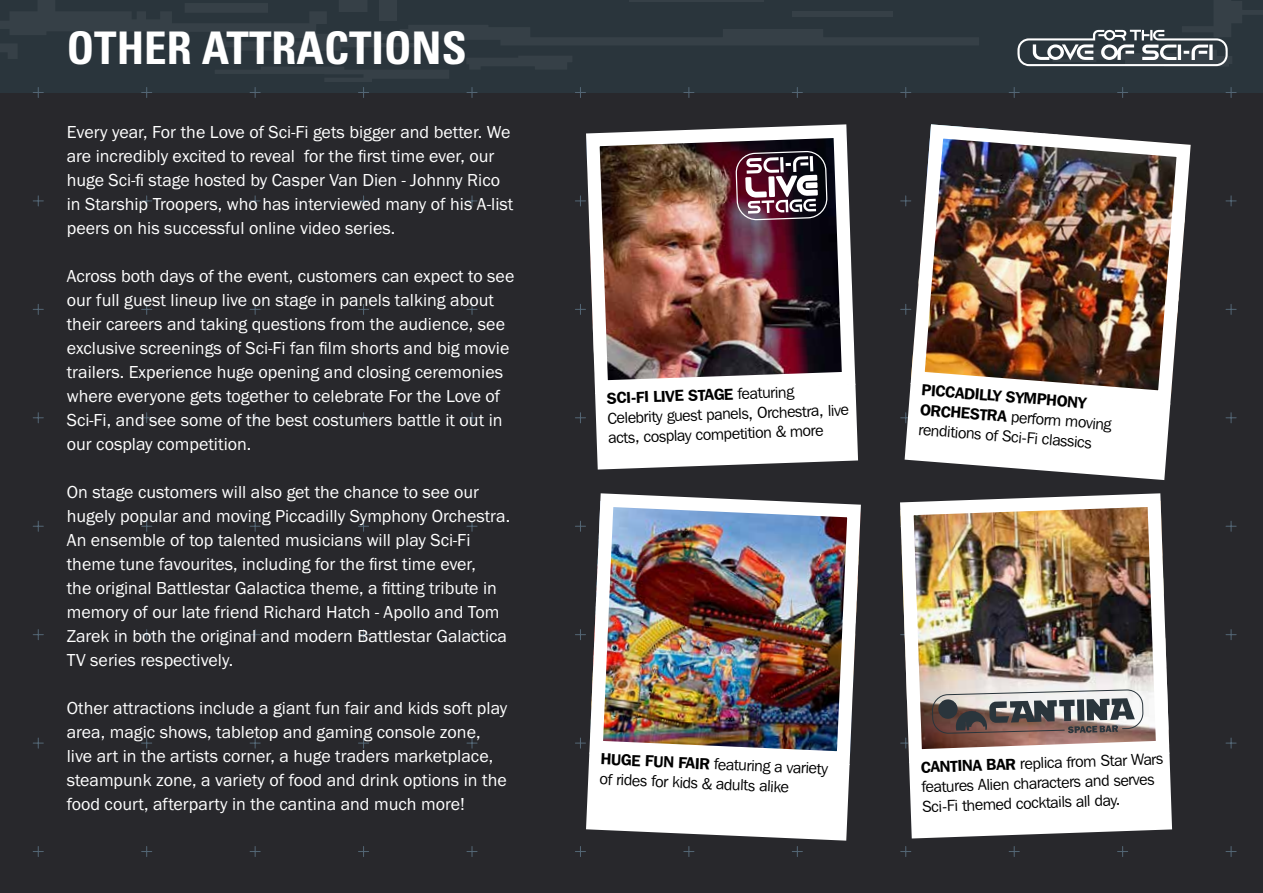
<style>
.page{position:relative;width:1263px;height:893px;background:#fff}
.page>*{position:absolute;margin:0;border:0;box-sizing:border-box;transform-origin:0 0}
.t1{font:700 condensed 45px "Univers";color:#fff}
.t2{font:18px/24px "Franklin Got ITC";color:#fff}
.t3{font:15.9px/19.8px "Franklin Gothic IT Cby BT";color:#000}
.s1{font-weight:600}
</style>
<div class="page">
<div style="left:1px;top:0;width:1262px;height:893px;background:#28282c"></div>
<div style="left:0;top:0;width:1262px;height:93px;background:#2a353c"></div>
<svg style="left:0;top:51px;width:17px;height:8px"></svg>
<svg style="left:0;top:0;width:979px;height:51px"></svg>
<div style="left:792px;top:11px;width:100px;height:6px;background:#364047"></div>
<hr style="left:629px;top:0;width:135px;height:2px;background:#fff">
<svg style="left:185px;top:3px;width:83px;height:10px"></svg>
<svg style="left:467px;top:56px;width:105px;height:13px"></svg>
<svg style="left:33px;top:846px;width:10px;height:11px"></svg>
<svg style="left:142px;top:846px;width:10px;height:11px"></svg>
<svg style="left:250px;top:846px;width:10px;height:11px"></svg>
<svg style="left:358px;top:846px;width:11px;height:11px"></svg>
<svg style="left:467px;top:846px;width:10px;height:11px"></svg>
<svg style="left:901px;top:846px;width:10px;height:11px"></svg>
<svg style="left:1009px;top:846px;width:10px;height:11px"></svg>
<svg style="left:1117px;top:846px;width:11px;height:11px"></svg>
<svg style="left:1226px;top:846px;width:10px;height:11px"></svg>
<svg style="left:33px;top:738px;width:10px;height:10px"></svg>
<svg style="left:142px;top:738px;width:10px;height:10px"></svg>
<svg style="left:250px;top:738px;width:10px;height:10px"></svg>
<svg style="left:358px;top:738px;width:11px;height:10px"></svg>
<svg style="left:467px;top:738px;width:10px;height:10px"></svg>
<svg style="left:1226px;top:738px;width:10px;height:10px"></svg>
<svg style="left:33px;top:630px;width:10px;height:10px"></svg>
<svg style="left:142px;top:630px;width:10px;height:10px"></svg>
<svg style="left:250px;top:630px;width:10px;height:10px"></svg>
<svg style="left:358px;top:630px;width:11px;height:10px"></svg>
<svg style="left:467px;top:630px;width:10px;height:10px"></svg>
<svg style="left:575px;top:630px;width:10px;height:10px"></svg>
<svg style="left:1226px;top:630px;width:10px;height:10px"></svg>
<svg style="left:33px;top:521px;width:10px;height:10px"></svg>
<svg style="left:142px;top:521px;width:10px;height:10px"></svg>
<svg style="left:250px;top:521px;width:10px;height:10px"></svg>
<svg style="left:358px;top:521px;width:11px;height:10px"></svg>
<svg style="left:467px;top:521px;width:10px;height:10px"></svg>
<svg style="left:575px;top:521px;width:10px;height:10px"></svg>
<svg style="left:1226px;top:521px;width:10px;height:10px"></svg>
<svg style="left:33px;top:413px;width:10px;height:10px"></svg>
<svg style="left:142px;top:413px;width:10px;height:10px"></svg>
<svg style="left:250px;top:413px;width:10px;height:10px"></svg>
<svg style="left:358px;top:413px;width:11px;height:10px"></svg>
<svg style="left:467px;top:413px;width:10px;height:10px"></svg>
<svg style="left:575px;top:413px;width:10px;height:10px"></svg>
<svg style="left:1226px;top:413px;width:10px;height:10px"></svg>
<svg style="left:33px;top:304px;width:10px;height:10px"></svg>
<svg style="left:142px;top:304px;width:10px;height:10px"></svg>
<svg style="left:250px;top:304px;width:10px;height:10px"></svg>
<svg style="left:358px;top:304px;width:11px;height:10px"></svg>
<svg style="left:467px;top:304px;width:10px;height:10px"></svg>
<svg style="left:575px;top:304px;width:10px;height:10px"></svg>
<svg style="left:901px;top:304px;width:10px;height:10px"></svg>
<svg style="left:1226px;top:304px;width:10px;height:10px"></svg>
<svg style="left:33px;top:196px;width:10px;height:10px"></svg>
<svg style="left:142px;top:196px;width:10px;height:10px"></svg>
<svg style="left:250px;top:196px;width:10px;height:10px"></svg>
<svg style="left:358px;top:196px;width:11px;height:10px"></svg>
<svg style="left:467px;top:196px;width:10px;height:10px"></svg>
<svg style="left:575px;top:196px;width:10px;height:10px"></svg>
<svg style="left:901px;top:196px;width:10px;height:10px"></svg>
<svg style="left:1226px;top:196px;width:10px;height:10px"></svg>
<svg style="left:33px;top:87px;width:10px;height:11px"></svg>
<svg style="left:142px;top:87px;width:10px;height:11px"></svg>
<svg style="left:215px;top:67px;width:234px;height:31px"></svg>
<svg style="left:467px;top:87px;width:10px;height:11px"></svg>
<svg style="left:575px;top:87px;width:10px;height:11px"></svg>
<svg style="left:684px;top:87px;width:10px;height:11px"></svg>
<svg style="left:792px;top:87px;width:10px;height:11px"></svg>
<svg style="left:901px;top:87px;width:10px;height:11px"></svg>
<svg style="left:1009px;top:87px;width:10px;height:11px"></svg>
<svg style="left:1117px;top:87px;width:11px;height:11px"></svg>
<svg style="left:1226px;top:87px;width:10px;height:11px"></svg>
<svg style="left:1017px;top:0;width:246px;height:67px"></svg>
<svg style="left:595px;top:384px;width:263px;height:86px;background:#eeeeef"></svg>
<img style="left:600px;top:139px;width:241px;height:241px">
<div style="left:586px;top:125px;width:269px;height:269px;border:13px solid #fff;border-radius:9px"></div>
<svg style="left:575px;top:738px;width:274px;height:119px"></svg>
<img style="left:604px;top:508px;width:243px;height:243px">
<div style="left:590px;top:494px;width:271px;height:271px;border:13px solid #fff;border-radius:11px"></div>
<img style="left:914px;top:508px;width:241px;height:181px">
<div style="left:900px;top:494px;width:269px;height:268px;border:13px solid #fff;border-radius:9px"></div>
<svg style="left:901px;top:383px;width:269px;height:97px"></svg>
<img style="left:911px;top:124px;width:280px;height:274px">
<div style="left:911px;top:125px;width:279px;height:279px;border:13px solid #fff;border-radius:19px"></div>
<svg style="left:901px;top:689px;width:271px;height:149px;background:#cdc8c7"></svg>
<svg style="left:735px;top:151px;width:93px;height:70px;background:#715864"></svg>
<h1 class="t1" style="left:67px;top:20px;width:401px">OTHER ATTRACTIONS</h1>
<p class="t2" style="left:67px;top:120px;width:448px">Every year, For the Love of Sci-Fi gets bigger and better. We are incredibly excited to reveal for the first time ever, our huge Sci-fi stage hosted by Casper Van Dien - Johnny Rico in Starship Troopers, who has interviewed many of his A-list peers on his successful online video series.</p>
<p class="t2" style="left:67px;top:264px;width:449px">Across both days of the event, customers can expect to see our full guest lineup live on stage in panels talking about their careers and taking questions from the audience, see exclusive screenings of Sci-Fi fan film shorts and big movie trailers. Experience huge opening and closing ceremonies where everyone gets together to celebrate For the Love of Sci-Fi, and see some of the best costumers battle it out in our cosplay competition.</p>
<p class="t2" style="left:67px;top:480px;width:445px">On stage customers will also get the chance to see our hugely popular and moving Piccadilly Symphony Orchestra.<br>An ensemble of top talented musicians will play Sci-Fi theme tune favourites, including for the first time ever,<br>the original Battlestar Galactica theme, a fitting tribute in memory of our late friend Richard Hatch - Apollo and Tom Zarek in both the original and modern Battlestar Galactica TV series respectively.</p>
<p class="t2" style="left:67px;top:696px;width:442px">Other attractions include a giant fun fair and kids soft play area, magic shows, tabletop and gaming console zone, live art in the artists corner, a huge traders marketplace, steampunk zone, a variety of food and drink options in the food court, afterparty in the cantina and much more!</p>
<p class="t3" style="left:606px;top:388px;width:243px;rotate:-2deg"><span class="s1">SCI-FI LIVE STAGE</span> featuring<br>Celebrity guest panels, Orchestra, live acts, cosplay competition &amp; more</p>
<p class="t3" style="left:923px;top:379px;width:194px;rotate:5deg"><span class="s1">PICCADILLY SYMPHONY<br>ORCHESTRA</span> perform moving renditions of Sci-Fi classics</p>
<p class="t3" style="left:601px;top:747px;width:229px;line-height:20.4px;rotate:3deg"><span class="s1">HUGE FUN FAIR</span> featuring a variety of rides for kids &amp; adults alike</p>
<p class="t3" style="left:920px;top:757px;width:244px;rotate:-2deg"><span class="s1">CANTINA BAR</span> replica from Star Wars features Alien characters and serves<br>Sci-Fi themed cocktails all day.</p>
</div>
